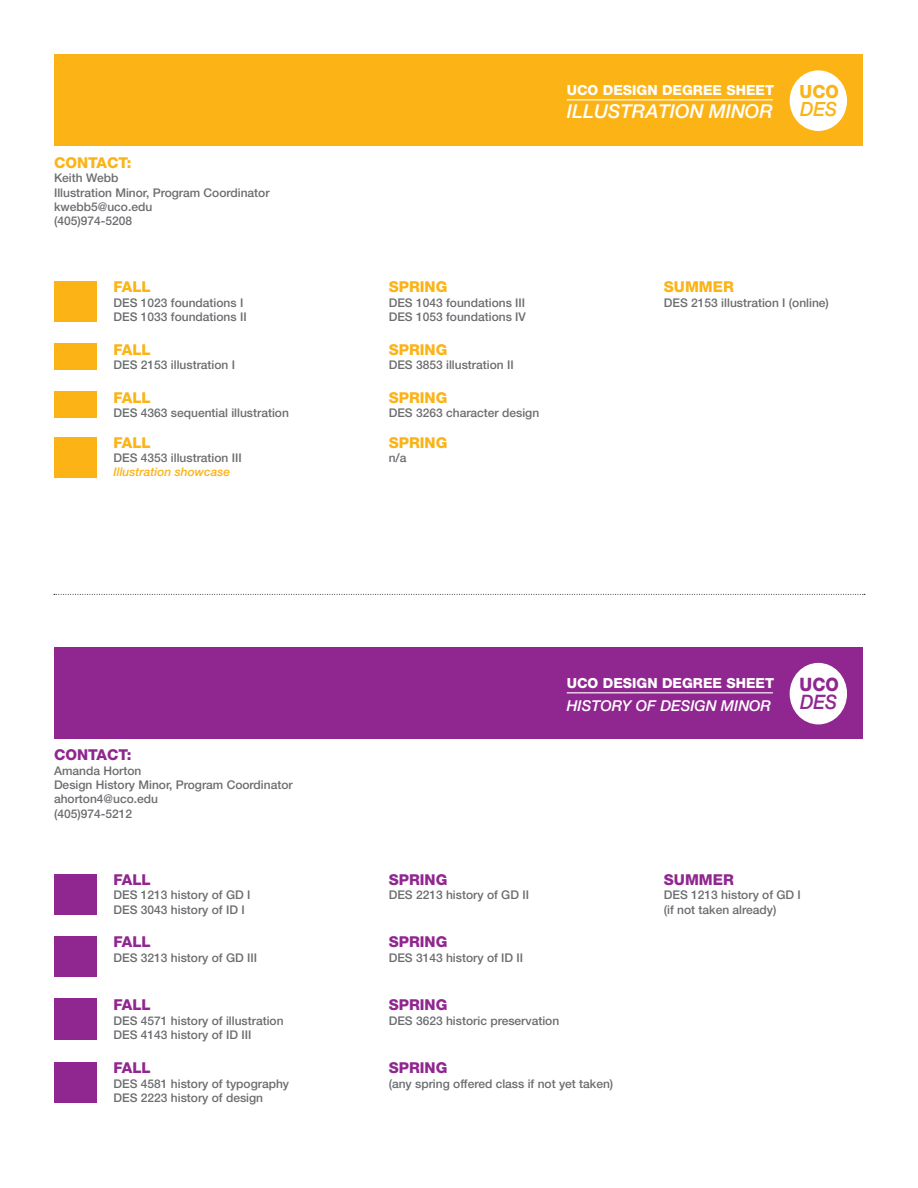
<style>
.page{position:relative;width:918px;height:1188px;background:#fff}
.page>*{position:absolute;margin:0;border:0;box-sizing:border-box;transform-origin:0 0}
.t1{font:italic 500 19.95px "Helvetica Neue LT Pro";color:#90268f;scale:.93 1}
.t2{font:italic 500 19.65px "Helvetica Neue LT Pro";color:#fbb316;scale:.95 1}
.t3{font:italic 500 19.2px "Helvetica Neue LT Pro";color:#fff}
.t4{font:800 18.45px "Helvetica Neue LT Pro";color:#90268f;scale:.93 1}
.t5{font:800 18.3px "Helvetica Neue LT Pro";color:#fbb316;scale:.95 1}
.t6{font:800 15px "Helvetica Neue LT Pro";color:#fbb316}
.t7{font:800 15px "Helvetica Neue LT Pro";color:#90268f}
.t8{font:italic 500 15px "Helvetica Neue LT Pro";color:#fff}
.t9{font:800 13.95px "Helvetica Neue LT Pro";color:#fff}
.t10{font:500 12px "Helvetica Neue LT Pro";color:#6c6d70}
.t11{font:italic 500 12px "Helvetica Neue LT Pro";color:#fbb316}
</style>
<div class="page">
<div style="left:55px;top:55px;width:808px;height:91px;background:#fbb316"></div>
<hr style="left:567px;top:99px;width:206px;height:1px;background:#fff">
<div style="left:790px;top:70px;width:57px;height:61px;background:#fff;border-radius:50%"></div>
<div style="left:54px;top:282px;width:42px;height:40px;background:#fbb316"></div>
<div style="left:54px;top:343px;width:42px;height:27px;background:#fbb316"></div>
<div style="left:54px;top:391px;width:42px;height:27px;background:#fbb316"></div>
<div style="left:54px;top:437px;width:42px;height:40px;background:#fbb316"></div>
<svg style="left:54px;top:594px;width:811px;height:1px"></svg>
<div style="left:55px;top:647px;width:808px;height:92px;background:#90268f"></div>
<hr style="left:567px;top:692px;width:206px;height:1px;background:#fff">
<div style="left:54px;top:874px;width:42px;height:41px;background:#90268f"></div>
<div style="left:54px;top:936px;width:42px;height:41px;background:#90268f"></div>
<div style="left:54px;top:999px;width:42px;height:41px;background:#90268f"></div>
<div style="left:54px;top:1063px;width:42px;height:40px;background:#90268f"></div>
<div style="left:790px;top:663px;width:57px;height:61px;background:#fff;border-radius:50%"></div>
<p class="t6" style="left:54px;top:153px;width:79px">CONTACT:</p>
<p class="t10" style="left:54px;top:171px;width:66px">Keith Webb</p>
<p class="t10" style="left:54px;top:185px;width:217px">Illustration Minor, Program Coordinator</p>
<p class="t10" style="left:54px;top:199px;width:100px">kwebb5@uco.edu</p>
<p class="t10" style="left:54px;top:214px;width:80px">(405)974-5208</p>
<p class="t6" style="left:114px;top:278px;width:39px">FALL</p>
<p class="t10" style="left:114px;top:295px;width:131px">DES 1023 foundations I</p>
<p class="t10" style="left:114px;top:310px;width:135px">DES 1033 foundations II</p>
<p class="t6" style="left:114px;top:341px;width:39px">FALL</p>
<p class="t10" style="left:114px;top:358px;width:123px">DES 2153 illustration I</p>
<p class="t6" style="left:114px;top:388px;width:39px">FALL</p>
<p class="t10" style="left:114px;top:406px;width:177px">DES 4363 sequential illustration</p>
<p class="t6" style="left:114px;top:433px;width:39px">FALL</p>
<p class="t10" style="left:114px;top:451px;width:130px">DES 4353 illustration III</p>
<p class="t11" style="left:114px;top:465px;width:118px">Illustration showcase</p>
<p class="t7" style="left:54px;top:746px;width:79px">CONTACT:</p>
<p class="t10" style="left:54px;top:763px;width:89px">Amanda Horton</p>
<p class="t10" style="left:54px;top:778px;width:240px">Design History Minor, Program Coordinator</p>
<p class="t10" style="left:54px;top:792px;width:106px">ahorton4@uco.edu</p>
<p class="t10" style="left:54px;top:806px;width:80px">(405)974-5212</p>
<p class="t7" style="left:114px;top:871px;width:39px">FALL</p>
<p class="t10" style="left:114px;top:888px;width:138px">DES 1213 history of GD I</p>
<p class="t10" style="left:114px;top:902px;width:133px">DES 3043 history of ID I</p>
<p class="t7" style="left:114px;top:933px;width:39px">FALL</p>
<p class="t10" style="left:114px;top:950px;width:145px">DES 3213 history of GD III</p>
<p class="t7" style="left:114px;top:996px;width:39px">FALL</p>
<p class="t10" style="left:114px;top:1013px;width:172px">DES 4571 history of illustration</p>
<p class="t10" style="left:114px;top:1028px;width:139px">DES 4143 history of ID III</p>
<p class="t7" style="left:114px;top:1059px;width:39px">FALL</p>
<p class="t10" style="left:114px;top:1076px;width:177px">DES 4581 history of typography</p>
<p class="t10" style="left:114px;top:1091px;width:151px">DES 2223 history of design</p>
<p class="t9" style="left:567px;top:82px;width:209px">UCO DESIGN DEGREE SHEET</p>
<p class="t3" style="left:567px;top:100px;width:208px">ILLUSTRATION MINOR</p>
<h3 class="t5" style="left:800px;top:81px;width:43px">UCO</h3>
<h2 class="t2" style="left:800px;top:97px;width:41px">DES</h2>
<p class="t6" style="left:389px;top:278px;width:60px">SPRING</p>
<p class="t10" style="left:389px;top:295px;width:138px">DES 1043 foundations III</p>
<p class="t10" style="left:389px;top:310px;width:139px">DES 1053 foundations IV</p>
<p class="t6" style="left:389px;top:341px;width:60px">SPRING</p>
<p class="t10" style="left:389px;top:358px;width:126px">DES 3853 illustration II</p>
<p class="t6" style="left:389px;top:388px;width:60px">SPRING</p>
<p class="t10" style="left:389px;top:406px;width:152px">DES 3263 character design</p>
<p class="t6" style="left:389px;top:433px;width:60px">SPRING</p>
<p class="t10" style="left:389px;top:451px;width:19px">n/a</p>
<p class="t6" style="left:664px;top:278px;width:72px">SUMMER</p>
<p class="t10" style="left:664px;top:295px;width:166px">DES 2153 illustration I (online)</p>
<p class="t9" style="left:567px;top:674px;width:209px">UCO DESIGN DEGREE SHEET</p>
<p class="t8" style="left:567px;top:697px;width:206px">HISTORY OF DESIGN MINOR</p>
<h3 class="t4" style="left:800px;top:674px;width:44px">UCO</h3>
<h1 class="t1" style="left:800px;top:690px;width:41px">DES</h1>
<p class="t7" style="left:389px;top:871px;width:60px">SPRING</p>
<p class="t10" style="left:389px;top:888px;width:142px">DES 2213 history of GD II</p>
<p class="t7" style="left:389px;top:933px;width:60px">SPRING</p>
<p class="t10" style="left:389px;top:950px;width:136px">DES 3143 history of ID II</p>
<p class="t7" style="left:389px;top:996px;width:60px">SPRING</p>
<p class="t10" style="left:389px;top:1013px;width:172px">DES 3623 historic preservation</p>
<p class="t7" style="left:664px;top:871px;width:72px">SUMMER</p>
<p class="t10" style="left:664px;top:888px;width:138px">DES 1213 history of GD I</p>
<p class="t10" style="left:664px;top:902px;width:114px">(if not taken already)</p>
<p class="t7" style="left:389px;top:1059px;width:60px">SPRING</p>
<p class="t10" style="left:389px;top:1076px;width:226px">(any spring offered class if not yet taken)</p>
</div>
